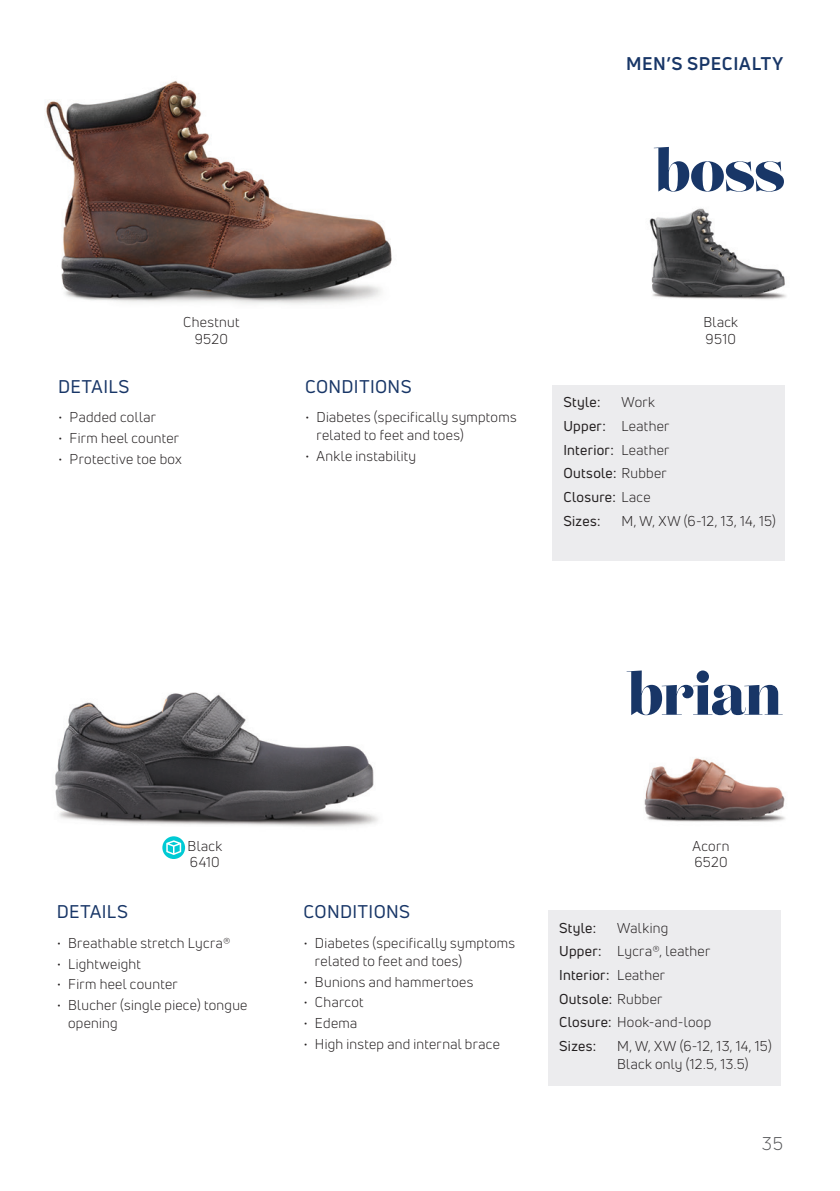
<style>
.page{position:relative;width:840px;height:1191px;background:#fff}
.page>*{position:absolute;margin:0;border:0;box-sizing:border-box;transform-origin:0 0}
.Women_s_shoe_names{font:56px "Lust Didone";letter-spacing:-.025em;color:#183667}
.header_1{font:18px "Uni Neue";letter-spacing:.02em;color:#183667}
.Women_s_section_headers{font:700 18px "Uni Neue";letter-spacing:.035em;color:#183667}
.t1{font:18px "Uni Neue";color:#57585a}
.specs{font:14px/18px "Uni Neue";letter-spacing:.025em;color:#231f20}
.specs-2{font:14px "Uni Neue";letter-spacing:.025em;color:#231f20}
.s1{font-style:inherit}
</style>
<div class="page">
<img style="left:45px;top:81px;width:347px;height:223px">
<img style="left:649px;top:208px;width:137px;height:91px">
<div style="left:551px;top:385px;width:233px;height:175px;background:#ececee"></div>
<img style="left:55px;top:692px;width:323px;height:167px">
<img style="left:644px;top:758px;width:141px;height:64px">
<div style="left:547px;top:910px;width:233px;height:176px;background:#ececee"></div>
<svg style="left:162px;top:836px;width:23px;height:23px"></svg>
<svg style="left:166px;top:840px;width:15px;height:15px"></svg>
<p class="specs" style="left:183px;top:313px;width:58px">Chestnut</p>
<p class="specs" style="left:194px;top:329px;width:35px">9520</p>
<p class="header_1" style="left:58px;top:375px;width:73px">DETAILS</p>
<p class="specs" style="left:58px;top:408px;width:99px">• Padded collar</p>
<p class="specs" style="left:58px;top:429px;width:122px">• Firm heel counter</p>
<p class="specs" style="left:58px;top:450px;width:125px">• Protective toe box</p>
<p class="specs" style="left:187px;top:836px;width:36px">Black</p>
<p class="specs" style="left:190px;top:853px;width:31px">6410</p>
<p class="header_1" style="left:57px;top:900px;width:73px">DETAILS</p>
<p class="specs" style="left:57px;top:933px;width:175px">• Breathable stretch Lycra®</p>
<p class="specs" style="left:57px;top:954px;width:86px">• Lightweight</p>
<p class="specs" style="left:57px;top:975px;width:122px">• Firm heel counter</p>
<p class="specs" style="left:68px;top:996px;width:181px;text-indent:-11px">• Blucher (single piece) tongue opening</p>
<p class="Women_s_section_headers" style="left:625px;top:52px;width:159px">MEN’S SPECIALTY</p>
<p class="Women_s_shoe_names" style="left:654px;top:136px;width:132px">boss</p>
<p class="header_1" style="left:305px;top:375px;width:108px">CONDITIONS</p>
<p class="specs" style="left:316px;top:408px;width:201px;text-indent:-11px">• Diabetes (specifically symptoms related to feet and toes)</p>
<p class="specs" style="left:305px;top:447px;width:113px">• Ankle instability</p>
<p class="specs" style="left:703px;top:313px;width:36px">Black</p>
<p class="specs" style="left:705px;top:330px;width:32px">9510</p>
<p class="specs-2" style="left:563px;top:393px;width:39px">Style:</p>
<p class="specs" style="left:621px;top:393px;width:35px">Work</p>
<p class="specs" style="left:563px;top:417px;width:107px"><span class="s1">Upper:</span> Leather</p>
<p class="specs-2" style="left:563px;top:441px;width:107px">Interior: <span class="s1">Leather</span></p>
<p class="specs-2" style="left:563px;top:464px;width:105px">Outsole: <span class="s1">Rubber</span></p>
<p class="specs-2" style="left:563px;top:488px;width:89px">Closure: <span class="s1">Lace</span></p>
<p class="specs-2" style="left:563px;top:512px;width:39px">Sizes:</p>
<p class="specs" style="left:621px;top:511px;width:156px">M, W, XW (6-12, 13, 14, 15)</p>
<p class="Women_s_shoe_names" style="left:627px;top:659px;width:157px">brian</p>
<p class="header_1" style="left:303px;top:900px;width:108px">CONDITIONS</p>
<p class="specs" style="left:315px;top:933px;width:201px;text-indent:-11px">• Diabetes (specifically symptoms related to feet and toes)</p>
<p class="specs" style="left:303px;top:972px;width:171px">• Bunions and hammertoes</p>
<p class="specs" style="left:303px;top:993px;width:61px">• Charcot</p>
<p class="specs" style="left:303px;top:1014px;width:55px">• Edema</p>
<p class="specs" style="left:303px;top:1035px;width:198px">• High instep and internal brace</p>
<p class="specs" style="left:692px;top:836px;width:38px">Acorn</p>
<p class="specs" style="left:694px;top:853px;width:35px">6520</p>
<p class="specs-2" style="left:558px;top:919px;width:39px">Style:</p>
<p class="specs" style="left:616px;top:918px;width:52px">Walking</p>
<p class="specs" style="left:558px;top:942px;width:153px"><span class="s1">Upper:</span> Lycra®, leather</p>
<p class="specs-2" style="left:558px;top:966px;width:107px">Interior: <span class="s1">Leather</span></p>
<p class="specs-2" style="left:558px;top:990px;width:105px">Outsole: <span class="s1">Rubber</span></p>
<p class="specs" style="left:558px;top:1013px;width:153px"><span class="s1">Closure:</span> Hook-and-loop</p>
<p class="specs-2" style="left:558px;top:1037px;width:39px">Sizes:</p>
<p class="specs" style="left:616px;top:1037px;width:156px">M, W, XW (6-12, 13, 14, 15)<br>Black only (12.5, 13.5)</p>
<p class="t1" style="left:761px;top:1132px;width:23px">35</p>
</div>
